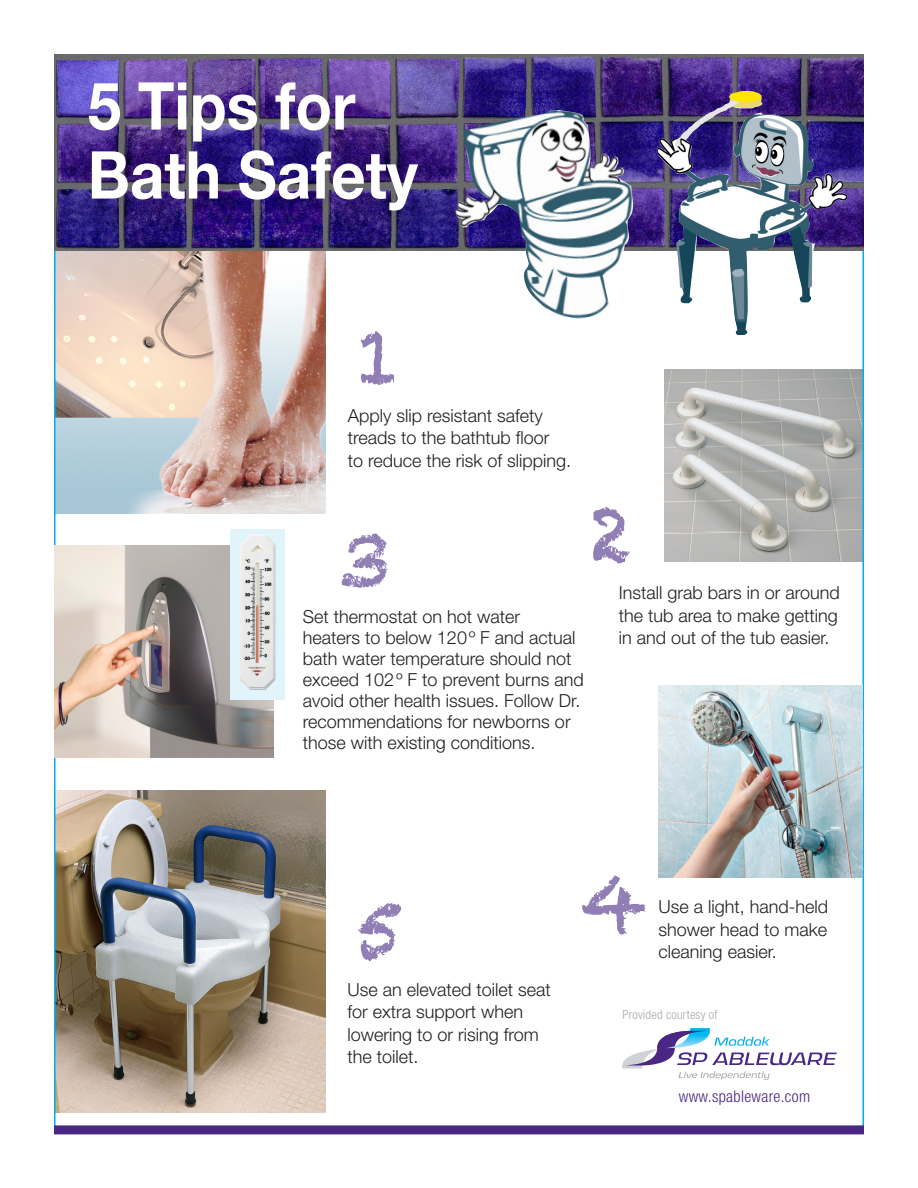
<style>
.page{position:relative;width:918px;height:1188px;background:#fff}
.page>*{position:absolute;margin:0;border:0;box-sizing:border-box;transform-origin:0 0}
.t1{font:75px "Chalkduster";color:#907eb5}
.t2{font:700 66px/69px "Helvetica Neue";color:#fff;scale:.91 1}
.t3{font:300 18px/22.5px "Helvetica Neue";color:#231f20}
.t4{font:300 condensed 16.2px "Helvetica Neue";letter-spacing:.02em;color:#4a2785}
.t5{font:300 condensed 12.6px "Helvetica Neue";letter-spacing:.02em;color:#a8a9ad}
</style>
<div class="page">
<img style="left:57px;top:251px;width:269px;height:263px">
<img style="left:57px;top:790px;width:269px;height:322px">
<img style="left:664px;top:370px;width:197px;height:192px">
<img style="left:54px;top:54px;width:810px;height:197px">
<img style="left:455px;top:110px;width:180px;height:209px">
<img style="left:690px;top:1028px;width:20px;height:2px">
<svg style="left:622px;top:1030px;width:215px;height:50px"></svg>
<img style="left:658px;top:91px;width:190px;height:244px">
<div style="left:54px;top:1125px;width:810px;height:9px;background:#4a2785"></div>
<img style="left:659px;top:685px;width:203px;height:192px">
<img style="left:54px;top:545px;width:219px;height:213px">
<div style="left:230px;top:529px;width:55px;height:170px;background:#e1f4fc"></div>
<img style="left:239px;top:534px;width:36px;height:156px">
<h2 class="t2" style="left:88px;top:70px;width:364px">5 Tips for<br>Bath Safety</h2>
<h1 class="t1" style="left:355px;top:314px;width:47px">1</h1>
<p class="t3" style="left:348px;top:404px;width:225px">Apply slip resistant safety treads to the bathtub floor<br>to reduce the risk of slipping.</p>
<h1 class="t1" style="left:338px;top:517px;width:53px">3</h1>
<p class="t3" style="left:303px;top:606px;width:283px;line-height:21px">Set thermostat on hot water<br>heaters to below 120º F and actual bath water temperature should not exceed 102º F to prevent burns and avoid other health issues. Follow Dr. recommendations for newborns or those with existing conditions.</p>
<h1 class="t1" style="left:590px;top:491px;width:44px">2</h1>
<p class="t3" style="left:619px;top:581px;width:223px;text-align:justify">Install grab bars in or around the tub area to make getting in and out of the tub easier.</p>
<h1 class="t1" style="left:355px;top:887px;width:50px">5</h1>
<p class="t3" style="left:348px;top:978px;width:205px">Use an elevated toilet seat for extra support when lowering to or rising from the toilet.</p>
<h1 class="t1" style="left:580px;top:857px;width:70px">4</h1>
<p class="t3" style="left:659px;top:895px;width:171px;text-align:justify">Use a light, hand-held shower head to make cleaning easier.</p>
<p class="t5" style="left:622px;top:1007px;width:97px">Provided courtesy of</p>
<p class="t4" style="left:679px;top:1087px;width:133px">www.spableware.com</p>
</div>
